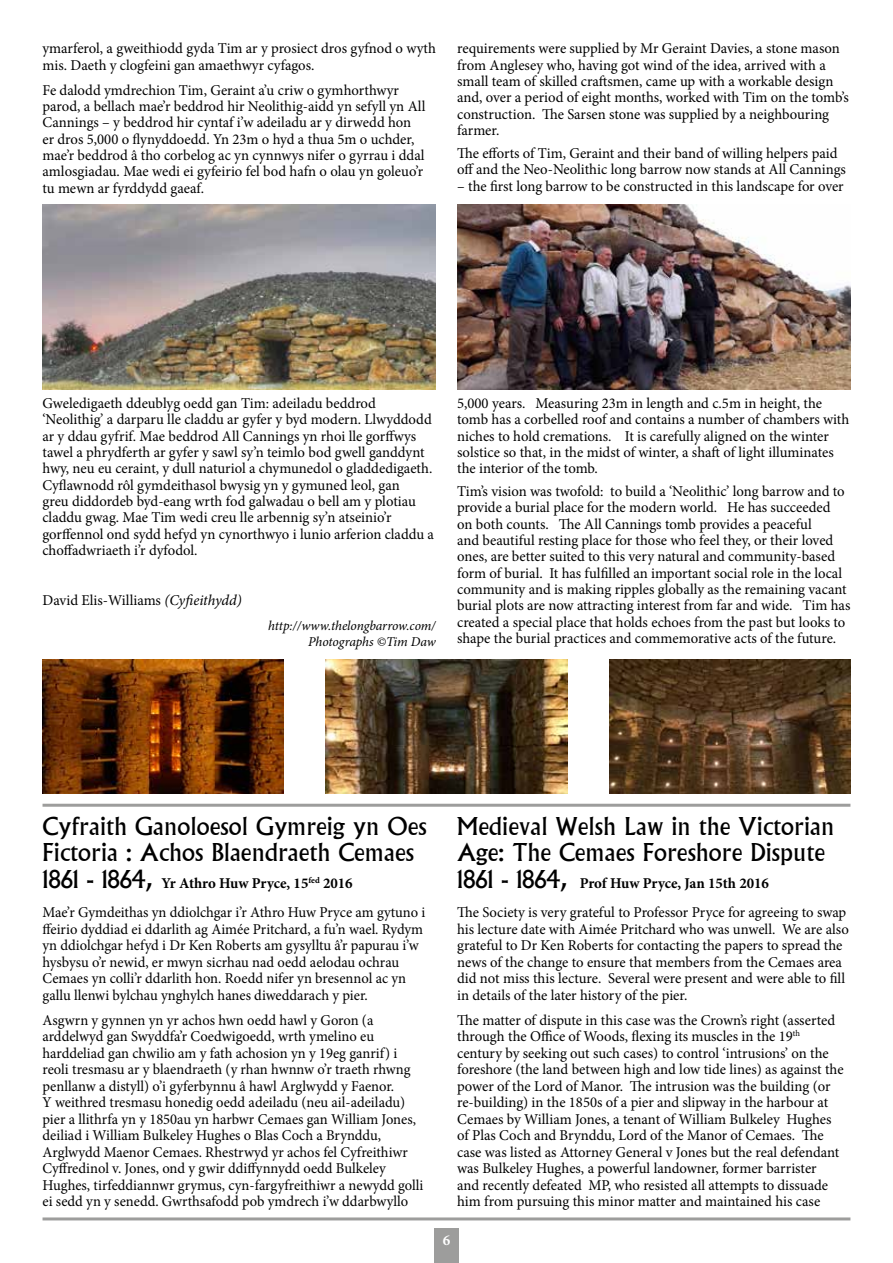
<style>
.page{position:relative;width:893px;height:1263px;background:#fff}
.page>*{position:absolute;margin:0;border:0;box-sizing:border-box;transform-origin:0 0}
.t1{font:24px/26.4px "Albertus";color:#000}
.t2{font:15px/16.4px "Minion Pro";color:#000}
.t3{font:700 15px "Minion Pro";color:#fff}
.t4{font:italic 13.5px/16.2px "Minion Pro";letter-spacing:-.01em;color:#000;text-align:right}
.s1{font-style:italic}
.s2{font-family:"Albertus";font-size:24px}
.s3{font-weight:700}
</style>
<div class="page">
<hr style="left:43px;top:1217px;width:807px;height:3px;background:#9d9d9c">
<div style="left:434px;top:1228px;width:25px;height:35px;background:#9d9d9c"></div>
<img style="left:457px;top:205px;width:393px;height:184px">
<img style="left:43px;top:205px;width:393px;height:184px">
<hr style="left:43px;top:804px;width:807px;height:3px;background:#9d9d9c">
<img style="left:609px;top:660px;width:241px;height:134px">
<img style="left:43px;top:660px;width:241px;height:134px">
<img style="left:326px;top:660px;width:241px;height:134px">
<p class="t2" style="left:43px;top:41px;width:395px">ymarferol, a gweithiodd gyda Tim ar y prosiect dros gyfnod o wyth mis. Daeth y clogfeini gan amaethwyr cyfagos.</p>
<p class="t2" style="left:43px;top:82px;width:384px">Fe dalodd ymdrechion Tim, Geraint a’u criw o gymhorthwyr parod, a bellach mae’r beddrod hir Neolithig-aidd yn sefyll yn All Cannings – y beddrod hir cyntaf i’w adeiladu ar y dirwedd hon er dros 5,000 o flynyddoedd. Yn 23m o hyd a thua 5m o uchder, mae’r beddrod â tho corbelog ac yn cynnwys nifer o gyrrau i ddal amlosgiadau. Mae wedi ei gyfeirio fel bod hafn o olau yn goleuo’r tu mewn ar fyrddydd gaeaf.</p>
<p class="t2" style="left:457px;top:41px;width:393px">requirements were supplied by Mr Geraint Davies, a stone mason from Anglesey who, having got wind of the idea, arrived with a small team of skilled craftsmen, came up with a workable design and, over a period of eight months, worked with Tim on the tomb’s construction. The Sarsen stone was supplied by a neighbouring farmer.</p>
<p class="t2" style="left:457px;top:145px;width:390px">The efforts of Tim, Geraint and their band of willing helpers paid off and the Neo-Neolithic long barrow now stands at All Cannings</p>
<p class="t2" style="left:457px;top:178px;width:388px">– the first long barrow to be constructed in this landscape for over</p>
<p class="t2" style="left:43px;top:395px;width:393px">Gweledigaeth ddeublyg oedd gan Tim: adeiladu beddrod ‘Neolithig’ a darparu lle claddu ar gyfer y byd modern. Llwyddodd ar y ddau gyfrif. Mae beddrod All Cannings yn rhoi lle gorffwys tawel a phrydferth ar gyfer y sawl sy’n teimlo bod gwell ganddynt hwy, neu eu ceraint, y dull naturiol a chymunedol o gladdedigaeth.<br>Cyflawnodd rôl gymdeithasol bwysig yn y gymuned leol, gan<br>greu diddordeb byd-eang wrth fod galwadau o bell am y plotiau claddu gwag. Mae Tim wedi creu lle arbennig sy’n atseinio’r gorffennol ond sydd hefyd yn cynorthwyo i lunio arferion claddu a choffadwriaeth i’r dyfodol.</p>
<p class="t2" style="left:43px;top:592px;width:201px">David Elis-Williams <span class="s1">(Cyfieithydd)</span></p>
<p class="t4" style="left:268px;top:617px;width:169px">http://www.thelongbarrow.com/<br>Photographs ©Tim Daw</p>
<p class="t2" style="left:457px;top:395px;width:394px">5,000 years. Measuring 23m in length and c.5m in height, the tomb has a corbelled roof and contains a number of chambers with niches to hold cremations. It is carefully aligned on the winter solstice so that, in the midst of winter, a shaft of light illuminates the interior of the tomb.</p>
<p class="t2" style="left:457px;top:483px;width:395px">Tim’s vision was twofold: to build a ‘Neolithic’ long barrow and to provide a burial place for the modern world. He has succeeded<br>on both counts. The All Cannings tomb provides a peaceful<br>and beautiful resting place for those who feel they, or their loved ones, are better suited to this very natural and community-based form of burial. It has fulfilled an important social role in the local community and is making ripples globally as the remaining vacant burial plots are now attracting interest from far and wide. Tim has created a special place that holds echoes from the past but looks to shape the burial practices and commemorative acts of the future.</p>
<h1 class="t1" style="left:43px;top:813px;width:386px">Cyfraith Ganoloesol Gymreig yn Oes<br>Fictoria : Achos Blaendraeth Cemaes</h1>
<p class="t2" style="left:43px;top:868px;width:384px;line-height:29.2px"><span class="s2">1861 - 1864,</span> <span class="s3">Yr Athro Huw Pryce, 15</span><sup>fed</sup> <span class="s3">2016<br></span>Mae’r Gymdeithas yn ddiolchgar i’r Athro Huw Pryce am gytuno i</p>
<p class="t2" style="left:43px;top:921px;width:382px">ffeirio dyddiad ei ddarlith ag Aimée Pritchard, a fu’n wael. Rydym yn ddiolchgar hefyd i Dr Ken Roberts am gysylltu â’r papurau i’w hysbysu o’r newid, er mwyn sicrhau nad oedd aelodau ochrau Cemaes yn colli’r ddarlith hon. Roedd nifer yn bresennol ac yn gallu llenwi bylchau ynghylch hanes diweddarach y pier.</p>
<p class="t2" style="left:43px;top:1012px;width:382px">Asgwrn y gynnen yn yr achos hwn oedd hawl y Goron (a arddelwyd gan Swyddfa’r Coedwigoedd, wrth ymelino eu harddeliad gan chwilio am y fath achosion yn y 19eg ganrif) i reoli tresmasu ar y blaendraeth (y rhan hwnnw o’r traeth rhwng penllanw a distyll) o’i gyferbynnu â hawl Arglwydd y Faenor.<br>Y weithred tresmasu honedig oedd adeiladu (neu ail-adeiladu) pier a llithrfa yn y 1850au yn harbwr Cemaes gan William Jones, deiliad i William Bulkeley Hughes o Blas Coch a Brynddu, Arglwydd Maenor Cemaes. Rhestrwyd yr achos fel Cyfreithiwr Cyffredinol v. Jones, ond y gwir ddiffynnydd oedd Bulkeley Hughes, tirfeddiannwr grymus, cyn-fargyfreithiwr a newydd golli ei sedd yn y senedd. Gwrthsafodd pob ymdrech i’w ddarbwyllo</p>
<h1 class="t1" style="left:457px;top:813px;width:379px">Medieval Welsh Law in the Victorian<br>Age: The Cemaes Foreshore Dispute</h1>
<p class="t2" style="left:457px;top:868px;width:391px;line-height:29.2px"><span class="s2">1861 - 1864,</span> <span class="s3">Prof Huw Pryce, Jan 15th 2016<br></span>The Society is very grateful to Professor Pryce for agreeing to swap</p>
<p class="t2" style="left:457px;top:921px;width:393px">his lecture date with Aimée Pritchard who was unwell. We are also grateful to Dr Ken Roberts for contacting the papers to spread the news of the change to ensure that members from the Cemaes area did not miss this lecture. Several were present and were able to fill in details of the later history of the pier.</p>
<p class="t2" style="left:457px;top:1012px;width:388px">The matter of dispute in this case was the Crown’s right (asserted through the Office of Woods, flexing its muscles in the 19<sup>th </sup>century by seeking out such cases) to control ‘intrusions’ on the foreshore (the land between high and low tide lines) as against the power of the Lord of Manor. The intrusion was the building (or re-building) in the 1850s of a pier and slipway in the harbour at Cemaes by William Jones, a tenant of William Bulkeley Hughes of Plas Coch and Brynddu, Lord of the Manor of Cemaes. The case was listed as Attorney General v Jones but the real defendant was Bulkeley Hughes, a powerful landowner, former barrister<br>and recently defeated MP, who resisted all attempts to dissuade him from pursuing this minor matter and maintained his case</p>
<p class="t3" style="left:443px;top:1230px;width:9px">6</p>
</div>
